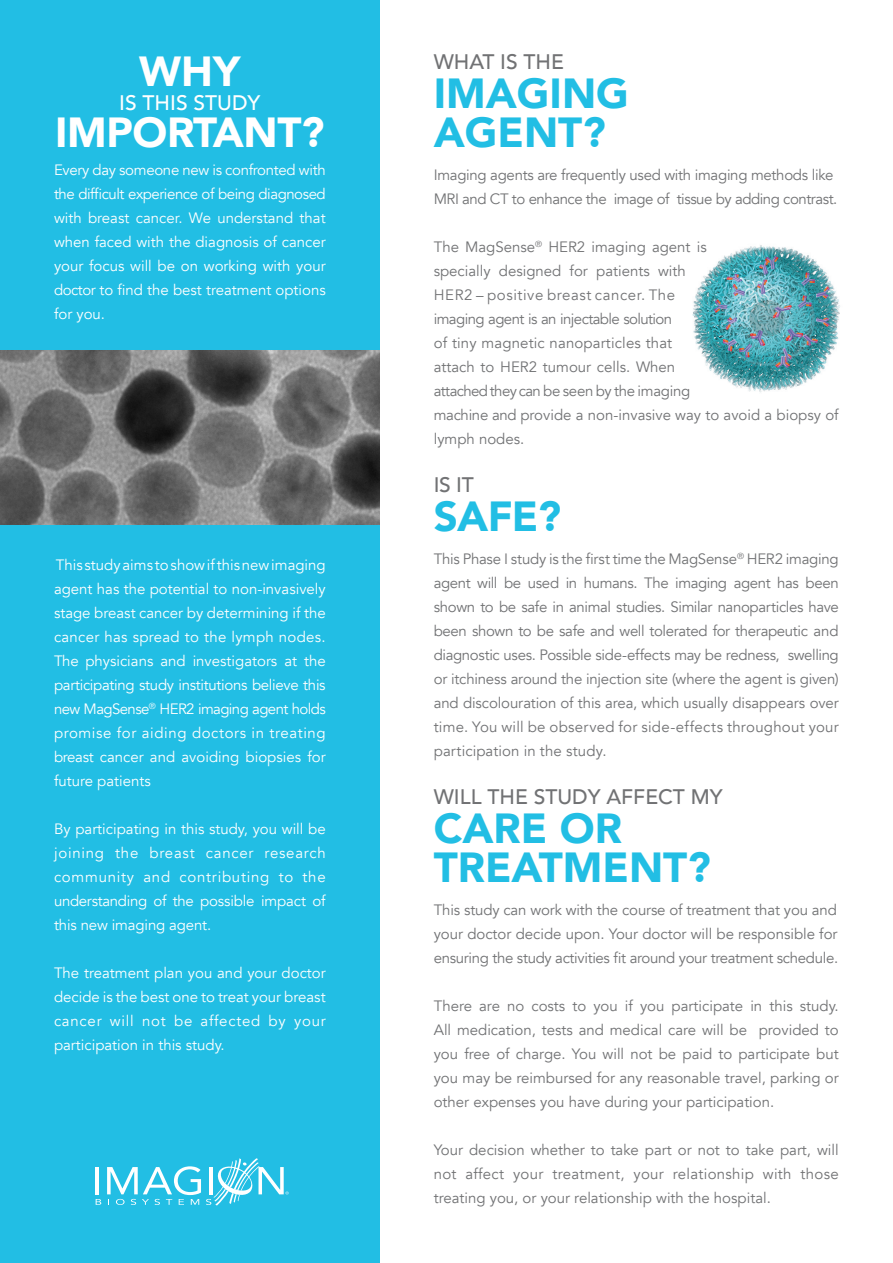
<style>
.page{position:relative;width:893px;height:1263px;background:#fff}
.page>*{position:absolute;margin:0;border:0;box-sizing:border-box;transform-origin:0 0}
.t1{font:900 42px/39px "Avenir";color:#22bee4}
.t2{font:900 42px "Avenir";letter-spacing:-.01em;color:#fff}
.t3{font:500 21px "Avenir";color:#717274}
.t4{font:500 21px "Avenir";color:#fff}
.t5{font:15px/24px "Avenir";color:#717274;text-align:justify}
.t6{font:15px/24px "Avenir";color:#fff;text-align:justify}
.t7{font:15px/24px "Avenir";letter-spacing:-.02em;color:#717274}
</style>
<div class="page">
<img style="left:692px;top:245px;width:148px;height:148px">
<div style="left:0;top:0;width:380px;height:1263px;background:#22bee4"></div>
<img style="left:0;top:351px;width:380px;height:173px">
<hr style="left:96px;top:1167px;width:3px;height:27px;background:#fff">
<svg style="left:96px;top:1199px;width:5px;height:6px"></svg>
<svg style="left:107px;top:1158px;width:182px;height:47px"></svg>
<p class="t2" style="left:139px;top:35px;width:103px">WHY</p>
<p class="t4" style="left:119px;top:84px;width:143px">IS THIS STUDY</p>
<p class="t2" style="left:55px;top:96px;width:271px">IMPORTANT?</p>
<p class="t6" style="left:54px;top:158px;width:273px">Every day someone new is confronted with the difficult experience of being diagnosed with breast cancer. We understand that when faced with the diagnosis of cancer your focus will be on working with your doctor to find the best treatment options for you.</p>
<p class="t6" style="left:54px;top:553px;width:273px">This study aims to show if this new imaging agent has the potential to non-invasively stage breast cancer by determining if the cancer has spread to the lymph nodes.<br>The physicians and investigators at the participating study institutions believe this new MagSense<sup>®</sup> HER2 imaging agent holds promise for aiding doctors in treating breast cancer and avoiding biopsies for future patients</p>
<p class="t6" style="left:54px;top:817px;width:273px">By participating in this study, you will be joining the breast cancer research community and contributing to the understanding of the possible impact of this new imaging agent.</p>
<p class="t6" style="left:54px;top:961px;width:273px">The treatment plan you and your doctor decide is the best one to treat your breast cancer will not be affected by your participation in this study.</p>
<p class="t3" style="left:434px;top:44px;width:132px">WHAT IS THE</p>
<p class="t1" style="left:434px;top:73px;width:197px">IMAGING</p>
<p class="t1" style="left:434px;top:112px;width:173px">AGENT?</p>
<p class="t7" style="left:434px;top:163px;width:405px">Imaging agents are frequently used with imaging methods like<br>MRI and CT to enhance the image of tissue by adding contrast.</p>
<p class="t5" style="left:434px;top:235px;width:406px;text-align:left">The MagSense<sup>®</sup> HER2 imaging agent is<br>specially designed for patients with<br>HER2 – positive breast cancer. The<br>imaging agent is an injectable solution<br>of tiny magnetic nanoparticles that<br>attach to HER2 tumour cells. When<br>attached they can be seen by the imaging<br>machine and provide a non-invasive way to avoid a biopsy of lymph nodes.</p>
<p class="t3" style="left:434px;top:467px;width:41px">IS IT</p>
<p class="t1" style="left:434px;top:496px;width:129px">SAFE?</p>
<p class="t5" style="left:434px;top:547px;width:407px">This Phase I study is the first time the MagSense<sup>®</sup> HER2 imaging agent will be used in humans. The imaging agent has been shown to be safe in animal studies. Similar nanoparticles have been shown to be safe and well tolerated for therapeutic and diagnostic uses. Possible side-effects may be redness, swelling or itchiness around the injection site (where the agent is given) and discolouration of this area, which usually disappears over time. You will be observed for side-effects throughout your participation in the study.</p>
<p class="t3" style="left:434px;top:779px;width:291px">WILL THE STUDY AFFECT MY</p>
<p class="t1" style="left:434px;top:808px;width:278px">CARE OR<br>TREATMENT?</p>
<p class="t5" style="left:434px;top:898px;width:406px">This study can work with the course of treatment that you and your doctor decide upon. Your doctor will be responsible for ensuring the study activities fit around your treatment schedule.</p>
<p class="t5" style="left:434px;top:994px;width:407px">There are no costs to you if you participate in this study.<br>All medication, tests and medical care will be provided to you free of charge. You will not be paid to participate but you may be reimbursed for any reasonable travel, parking or other expenses you have during your participation.</p>
<p class="t5" style="left:434px;top:1138px;width:406px">Your decision whether to take part or not to take part, will not affect your treatment, your relationship with those treating you, or your relationship with the hospital.</p>
</div>
